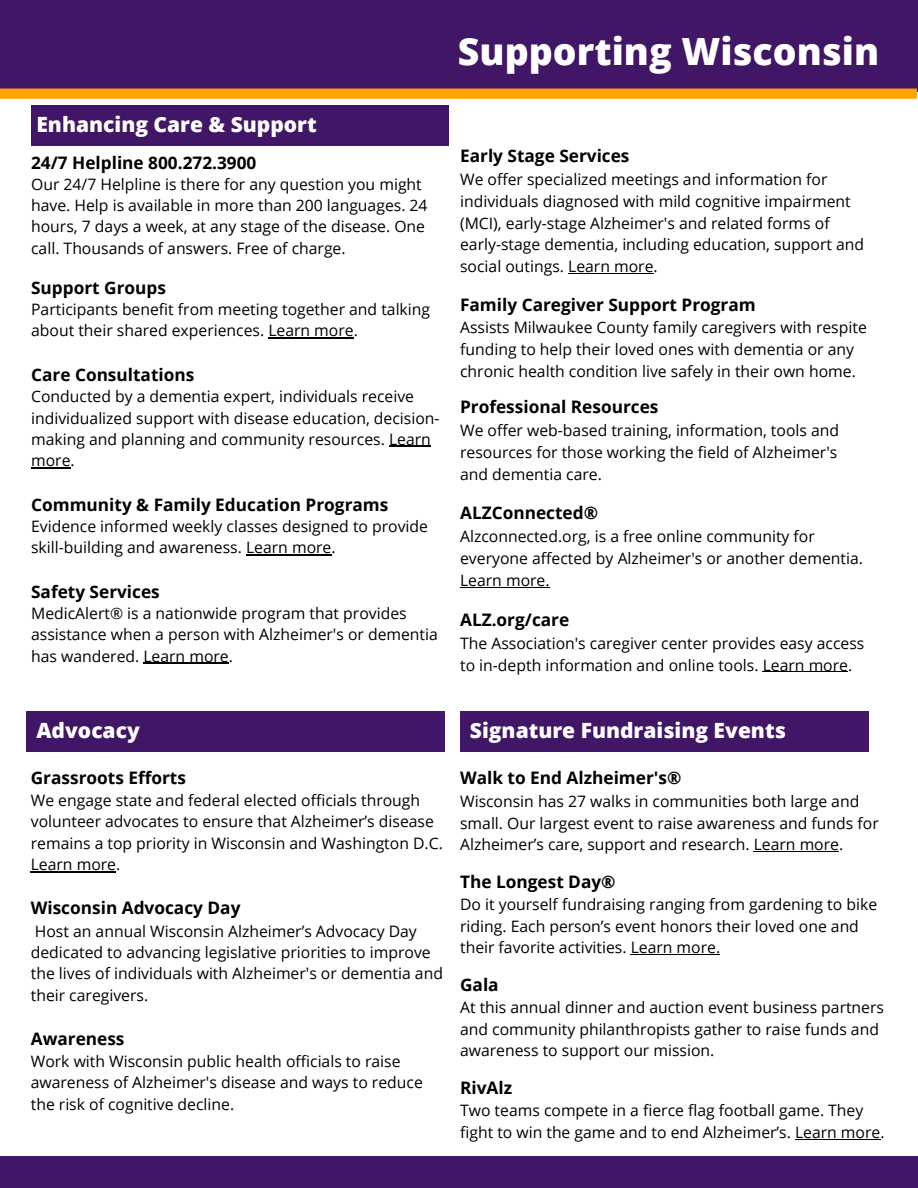
<style>
.page{position:relative;width:918px;height:1188px;background:#fff}
.page>*{position:absolute;margin:0;border:0;box-sizing:border-box;transform-origin:0 0}
.t1{font:800 37.5px "Open Sans";color:#fff}
.t2{font:800 21px "Open Sans";color:#fff}
.t3{font:700 17.25px "Open Sans";color:#000}
.t4{font:15.75px/21.3px "Open Sans";color:#000}
</style>
<div class="page">
<div style="left:0;top:0;width:918px;height:92px;background:#411666"></div>
<div style="left:31px;top:106px;width:418px;height:40px;background:#411666"></div>
<div style="left:26px;top:712px;width:419px;height:40px;background:#411666"></div>
<hr style="left:268px;top:338px;width:86px;height:1px;background:#000">
<hr style="left:389px;top:446px;width:42px;height:1px;background:#000">
<hr style="left:31px;top:467px;width:40px;height:1px;background:#000">
<hr style="left:246px;top:554px;width:85px;height:1px;background:#000">
<hr style="left:143px;top:663px;width:86px;height:1px;background:#000">
<hr style="left:568px;top:273px;width:86px;height:1px;background:#000">
<hr style="left:460px;top:587px;width:90px;height:1px;background:#000">
<hr style="left:763px;top:671px;width:85px;height:1px;background:#000">
<svg style="left:0;top:89px;width:917px;height:10px;background:#ffa505"></svg>
<hr style="left:31px;top:871px;width:85px;height:1px;background:#000">
<hr style="left:754px;top:851px;width:85px;height:1px;background:#000">
<hr style="left:631px;top:954px;width:89px;height:1px;background:#000">
<hr style="left:795px;top:1139px;width:85px;height:1px;background:#000">
<div style="left:0;top:1156px;width:918px;height:32px;background:#411666"></div>
<div style="left:460px;top:712px;width:409px;height:40px;background:#411666"></div>
<p class="t2" style="left:36px;top:110px;width:282px">Enhancing Care &amp; Support</p>
<p class="t3" style="left:31px;top:150px;width:227px">24/7 Helpline 800.272.3900</p>
<p class="t4" style="left:31px;top:173px;width:398px">Our 24/7 Helpline is there for any question you might have. Help is available in more than 200 languages. 24 hours, 7 days a week, at any stage of the disease. One call. Thousands of answers. Free of charge.</p>
<p class="t3" style="left:31px;top:276px;width:136px">Support Groups</p>
<p class="t4" style="left:31px;top:298px;width:401px">Participants benefit from meeting together and talking about their shared experiences. Learn more.</p>
<p class="t3" style="left:31px;top:363px;width:165px">Care Consultations</p>
<p class="t4" style="left:31px;top:386px;width:410px">Conducted by a dementia expert, individuals receive individualized support with disease education, decision&shy;making and planning and community resources. Learn more.</p>
<p class="t3" style="left:31px;top:492px;width:359px">Community &amp; Family Education Programs</p>
<p class="t4" style="left:31px;top:515px;width:398px">Evidence informed weekly classes designed to provide skill-building and awareness. Learn more.</p>
<p class="t3" style="left:31px;top:579px;width:130px">Safety Services</p>
<p class="t4" style="left:31px;top:602px;width:408px">MedicAlert® is a nationwide program that provides assistance when a person with Alzheimer's or dementia has wandered. Learn more.</p>
<p class="t1" style="left:458px;top:25px;width:423px">Supporting Wisconsin</p>
<p class="t3" style="left:460px;top:143px;width:171px">Early Stage Services</p>
<p class="t4" style="left:460px;top:168px;width:406px;line-height:21.9px">We offer specialized meetings and information for individuals diagnosed with mild cognitive impairment (MCI), early-stage Alzheimer's and related forms of early-stage dementia, including education, support and social outings. Learn more.</p>
<p class="t3" style="left:460px;top:292px;width:297px">Family Caregiver Support Program</p>
<p class="t4" style="left:460px;top:316px;width:408px;line-height:21.9px">Assists Milwaukee County family caregivers with respite funding to help their loved ones with dementia or any chronic health condition live safely in their own home.</p>
<p class="t3" style="left:460px;top:395px;width:200px">Professional Resources</p>
<p class="t4" style="left:460px;top:419px;width:381px;line-height:21.9px;text-align:justify">We offer web-based training, information, tools and resources for those working the field of Alzheimer's and dementia care.</p>
<p class="t3" style="left:460px;top:501px;width:139px">ALZConnected®</p>
<p class="t4" style="left:460px;top:525px;width:404px;line-height:21.9px">Alzconnected.org, is a free online community for everyone affected by Alzheimer's or another dementia.<br>Learn more.</p>
<p class="t3" style="left:460px;top:607px;width:111px">ALZ.org/care</p>
<p class="t4" style="left:460px;top:632px;width:406px;line-height:21.9px">The Association's caregiver center provides easy access to in-depth information and online tools. Learn more.</p>
<p class="t2" style="left:36px;top:715px;width:105px">Advocacy</p>
<p class="t3" style="left:31px;top:765px;width:157px">Grassroots Efforts</p>
<p class="t4" style="left:31px;top:789px;width:414px">We engage state and federal elected officials through volunteer advocates to ensure that Alzheimer’s disease remains a top priority in Wisconsin and Washington D.C.<br>Learn more.</p>
<p class="t3" style="left:31px;top:896px;width:211px">Wisconsin Advocacy Day</p>
<p class="t4" style="left:31px;top:920px;width:414px">Host an annual Wisconsin Alzheimer’s Advocacy Day dedicated to advancing legislative priorities to improve the lives of individuals with Alzheimer's or dementia and their caregivers.</p>
<p class="t3" style="left:31px;top:1026px;width:95px">Awareness</p>
<p class="t4" style="left:31px;top:1050px;width:394px">Work with Wisconsin public health officials to raise awareness of Alzheimer's disease and ways to reduce the risk of cognitive decline.</p>
<p class="t2" style="left:470px;top:715px;width:317px">Signature Fundraising Events</p>
<p class="t3" style="left:460px;top:766px;width:223px">Walk to End Alzheimer's®</p>
<p class="t4" style="left:460px;top:790px;width:420px">Wisconsin has 27 walks in communities both large and small. Our largest event to raise awareness and funds for<br>Alzheimer’s care, support and research. Learn more.</p>
<p class="t3" style="left:460px;top:869px;width:157px">The Longest Day®</p>
<p class="t4" style="left:460px;top:893px;width:419px">Do it yourself fundraising ranging from gardening to bike riding. Each person’s event honors their loved one and their favorite activities. Learn more.</p>
<p class="t3" style="left:460px;top:972px;width:40px">Gala</p>
<p class="t4" style="left:460px;top:996px;width:425px">At this annual dinner and auction event business partners and community philanthropists gather to raise funds and awareness to support our mission.</p>
<p class="t3" style="left:460px;top:1075px;width:54px">RivAlz</p>
<p class="t4" style="left:460px;top:1099px;width:426px">Two teams compete in a fierce flag football game. They fight to win the game and to end Alzheimer’s. Learn more.</p>
</div>
